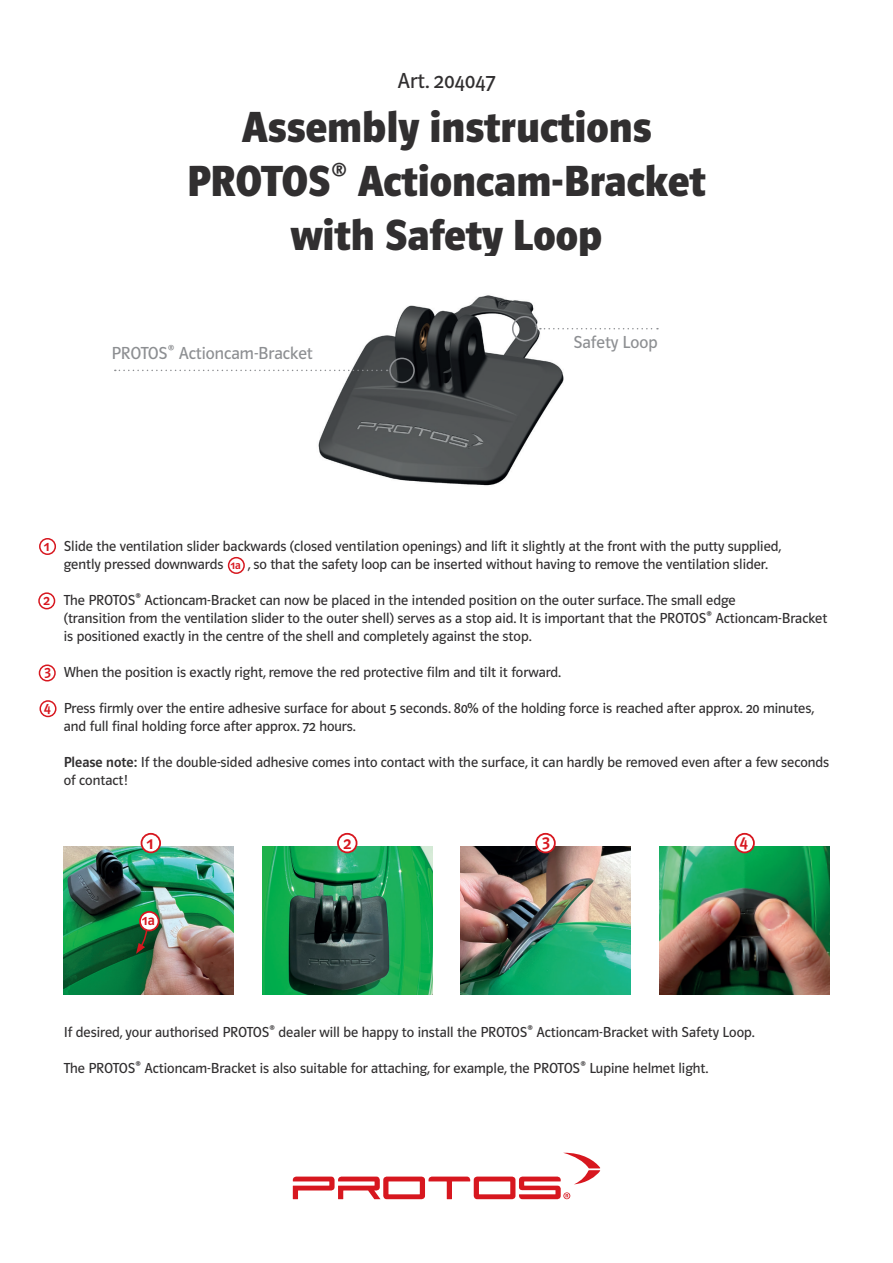
<style>
.page{position:relative;width:893px;height:1263px;background:#fff}
.page>*{position:absolute;margin:0;border:0;box-sizing:border-box;transform-origin:0 0}
.t1{font:700 45px/54px "Polo 66";color:#312f30;text-align:center}
.t2{font:22.5px "Polo 66 Buch";color:#312f30}
.t3{font:18px "Polo 66 Buch";color:#8d8f92}
.t4{font:18px "Polo 66 Krftg";color:#d7171f}
.t5{font:15px/18px "Polo 66 Buch";color:#312f30}
.t6{font:15px "Polo 66 Krftg";color:#d7171f}
.t7{font:12px "Polo 66 Krftg";color:#d7171f}
.s1{font-family:"Polo 66 Krftg"}
</style>
<div class="page">
<img style="left:64px;top:846px;width:170px;height:149px">
<svg style="left:293px;top:1152px;width:307px;height:47px"></svg>
<img style="left:283px;top:295px;width:327px;height:191px">
<svg style="left:540px;top:328px;width:118px;height:1px"></svg>
<svg style="left:115px;top:370px;width:273px;height:1px"></svg>
<div style="left:389px;top:358px;width:26px;height:25px;border:2px solid #8d8f92;border-radius:50%"></div>
<div style="left:512px;top:316px;width:25px;height:25px;border:2px solid #8d8f92;border-radius:50%"></div>
<img style="left:262px;top:846px;width:170px;height:149px">
<div style="left:141px;top:834px;width:19px;height:18px;background:#fff;border-radius:50%"></div>
<div style="left:141px;top:833px;width:20px;height:20px;border:2px solid #d7171f;border-radius:50%"></div>
<div style="left:338px;top:834px;width:19px;height:18px;background:#fff;border-radius:50%"></div>
<div style="left:337px;top:833px;width:20px;height:20px;border:2px solid #d7171f;border-radius:50%"></div>
<div style="left:39px;top:538px;width:17px;height:17px;border:2px solid #d7171f;border-radius:50%"></div>
<div style="left:38px;top:592px;width:17px;height:17px;border:2px solid #d7171f;border-radius:50%"></div>
<div style="left:39px;top:664px;width:17px;height:17px;border:2px solid #d7171f;border-radius:50%"></div>
<div style="left:40px;top:700px;width:17px;height:17px;border:2px solid #d7171f;border-radius:50%"></div>
<svg style="left:136px;top:919px;width:14px;height:35px"></svg>
<div style="left:140px;top:912px;width:19px;height:18px;background:#fff;border-radius:50%"></div>
<div style="left:139px;top:911px;width:20px;height:20px;border:2px solid #d7171f;border-radius:50%"></div>
<div style="left:228px;top:557px;width:17px;height:17px;border:2px solid #d7171f;border-radius:50%"></div>
<img style="left:461px;top:846px;width:170px;height:149px">
<img style="left:659px;top:846px;width:170px;height:149px">
<div style="left:536px;top:834px;width:19px;height:18px;background:#fff;border-radius:50%"></div>
<div style="left:535px;top:833px;width:21px;height:20px;border:2px solid #d7171f;border-radius:50%"></div>
<div style="left:735px;top:834px;width:19px;height:18px;background:#fff;border-radius:50%"></div>
<div style="left:734px;top:833px;width:21px;height:20px;border:2px solid #d7171f;border-radius:50%"></div>
<h2 class="t2" style="left:398px;top:68px;width:99px">Art. 204047</h2>
<h1 class="t1" style="left:187px;top:100px;width:520px">Assembly instructions<br>PROTOS® Actioncam-Bracket with Safety Loop</h1>
<p class="t3" style="left:111px;top:344px;width:203px">PROTOS® Actioncam-Bracket</p>
<p class="t3" style="left:573px;top:333px;width:86px">Safety Loop</p>
<p class="t6" style="left:44px;top:538px;width:7px">1</p>
<p class="t6" style="left:43px;top:592px;width:8px">2</p>
<p class="t6" style="left:44px;top:663px;width:8px">3</p>
<p class="t6" style="left:44px;top:699px;width:8px">4</p>
<p class="t5" style="left:64px;top:537px;width:719px">Slide the ventilation slider backwards (closed ventilation openings) and lift it slightly at the front with the putty supplied, gently pressed downwards</p>
<p class="t5" style="left:248px;top:555px;width:522px">, so that the safety loop can be inserted without having to remove the ventilation slider.</p>
<p class="t5" style="left:64px;top:591px;width:765px">The PROTOS® Actioncam-Bracket can now be placed in the intended position on the outer surface. The small edge<br>(transition from the ventilation slider to the outer shell) serves as a stop aid. It is important that the PROTOS® Actioncam-Bracket is positioned exactly in the centre of the shell and completely against the stop.</p>
<p class="t5" style="left:64px;top:663px;width:499px">When the position is exactly right, remove the red protective film and tilt it forward.</p>
<p class="t5" style="left:64px;top:699px;width:752px">Press firmly over the entire adhesive surface for about 5 seconds. 80% of the holding force is reached after approx. 20 minutes, and full final holding force after approx. 72 hours.</p>
<p class="t5" style="left:64px;top:753px;width:767px"><span class="s1">Please note:</span> If the double-sided adhesive comes into contact with the surface, it can hardly be removed even after a few seconds of contact!</p>
<p class="t7" style="left:230px;top:558px;width:12px">1a</p>
<p class="t4" style="left:146px;top:833px;width:9px">1</p>
<p class="t4" style="left:343px;top:833px;width:10px">2</p>
<p class="t4" style="left:542px;top:832px;width:10px">3</p>
<p class="t4" style="left:739px;top:832px;width:10px">4</p>
<p class="t6" style="left:142px;top:912px;width:14px">1a</p>
<p class="t5" style="left:64px;top:1023px;width:692px">If desired, your authorised PROTOS® dealer will be happy to install the PROTOS® Actioncam-Bracket with Safety Loop.</p>
<p class="t5" style="left:64px;top:1059px;width:646px">The PROTOS® Actioncam-Bracket is also suitable for attaching, for example, the PROTOS® Lupine helmet light.</p>
</div>
